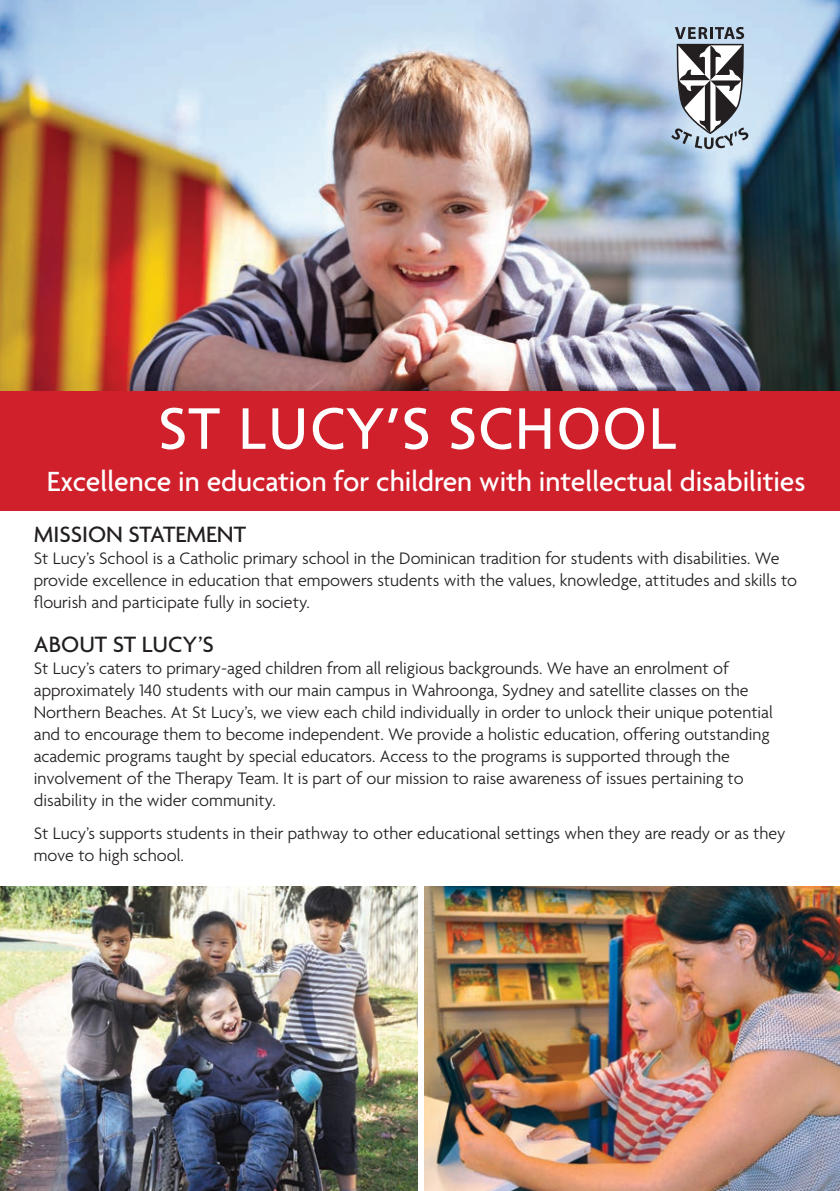
<style>
.page{position:relative;width:840px;height:1191px;background:#fff}
.page>*{position:absolute;margin:0;border:0;box-sizing:border-box;transform-origin:0 0}
.t1{font:58px "Frutiger LT Std";letter-spacing:.01em;color:#fff}
.t2{font:500 30px "Agenda";color:#fff}
.t3{font:500 24px "Agenda";color:#231f20}
.t4{font:300 18px/22px "Agenda";color:#231f20}
</style>
<div class="page">
<img style="left:0;top:0;width:839px;height:391px">
<img style="left:424px;top:886px;width:415px;height:305px">
<img style="left:0;top:886px;width:417px;height:305px">
<div style="left:0;top:391px;width:839px;height:119px;background:#cf202b"></div>
<svg style="left:671px;top:27px;width:77px;height:122px"></svg>
<p class="t1" style="left:158px;top:394px;width:519px">ST LUCY’S SCHOOL</p>
<p class="t2" style="left:47px;top:463px;width:760px">Excellence in education for children with intellectual disabilities</p>
<p class="t3" style="left:34px;top:519px;width:214px">MISSION STATEMENT</p>
<p class="t4" style="left:34px;top:547px;width:764px">St Lucy’s School is a Catholic primary school in the Dominican tradition for students with disabilities. We provide excellence in education that empowers students with the values, knowledge, attitudes and skills to flourish and participate fully in society.</p>
<p class="t3" style="left:34px;top:629px;width:182px">ABOUT ST LUCY’S</p>
<p class="t4" style="left:34px;top:657px;width:740px">St Lucy’s caters to primary-aged children from all religious backgrounds. We have an enrolment of approximately 140 students with our main campus in Wahroonga, Sydney and satellite classes on the Northern Beaches. At St Lucy’s, we view each child individually in order to unlock their unique potential and to encourage them to become independent. We provide a holistic education, offering outstanding academic programs taught by special educators. Access to the programs is supported through the involvement of the Therapy Team. It is part of our mission to raise awareness of issues pertaining to disability in the wider community.</p>
<p class="t4" style="left:34px;top:822px;width:753px">St Lucy’s supports students in their pathway to other educational settings when they are ready or as they move to high school.</p>
</div>
